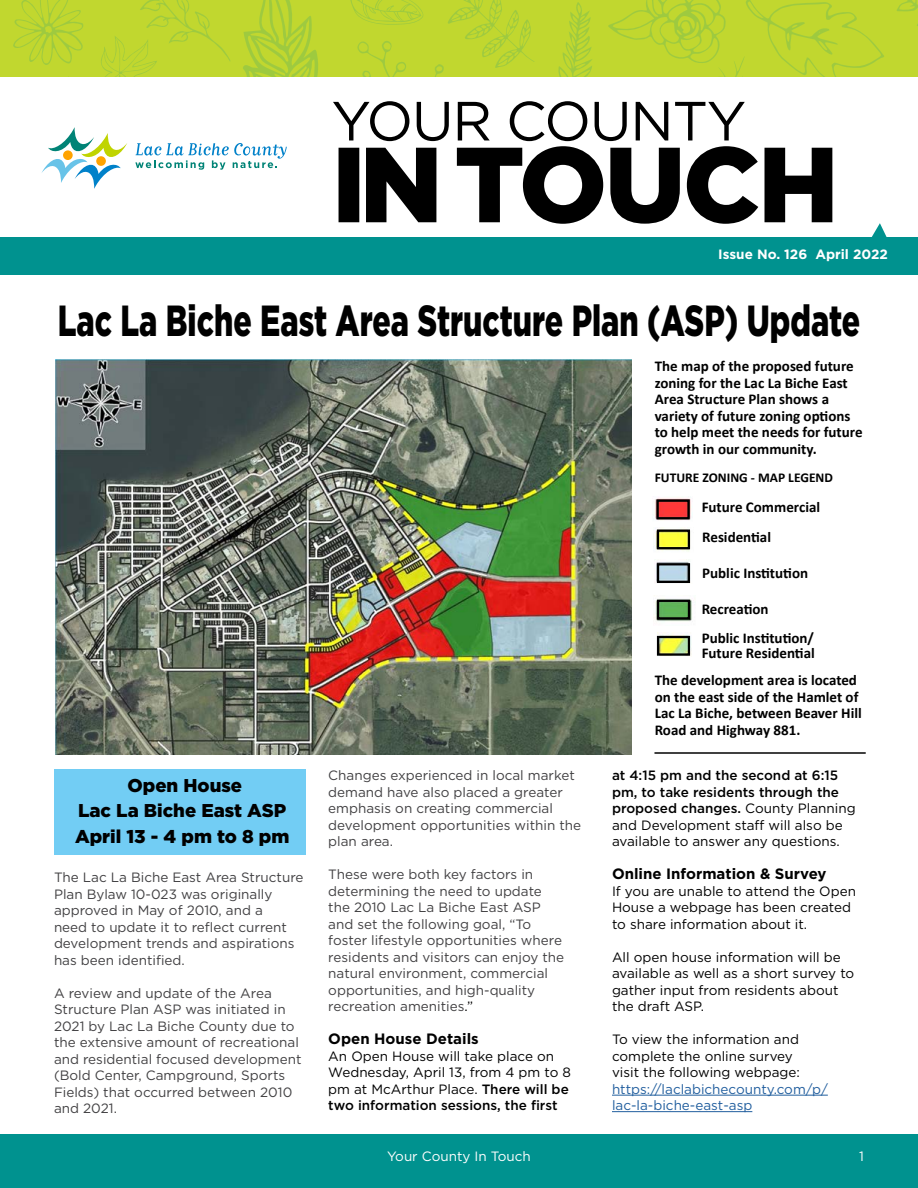
<style>
.page{position:relative;width:918px;height:1188px;background:#fff}
.page>*{position:absolute;margin:0;border:0;box-sizing:border-box;transform-origin:0 0}
.t1{font:900 43.5px "Gotham";color:#000;scale:.7 1}
.t2{font:900 18.6px/25.7px "Gotham";color:#000;text-align:center}
.t3{font:700 15px/16.5px "Calibri";color:#000}
.t4{font:700 15px "Gotham";color:#000}
.t5{font:13.5px/16.5px "Gotham";color:#414042}
.t6{font:13.5px/16.5px "Gotham";color:#000}
.t7{font:13.5px/16.5px "Gotham";color:#215e9e}
.t8{font:700 13.5px "Calibri";color:#000}
.t9{font:700 13.5px "Gotham";color:#fff}
.t10{font:13.5px "Gotham";color:#fff}
.s1{color:#000}
.s2{font-weight:500}
</style>
<div class="page">
<div style="left:0;top:1135px;width:918px;height:53px;background:#00928f"></div>
<div style="left:54px;top:770px;width:252px;height:85px;background:#72cdf4"></div>
<div style="left:0;top:237px;width:918px;height:37px;background:#00928f"></div>
<svg style="left:871px;top:223px;width:16px;height:14px"></svg>
<svg style="left:333px;top:101px;width:499px;height:123px"></svg>
<div style="left:0;top:0;width:918px;height:77px;background:#c1d72f"></div>
<svg style="left:243px;top:0;width:349px;height:77px"></svg>
<svg style="left:13px;top:0;width:217px;height:77px"></svg>
<svg style="left:608px;top:0;width:310px;height:77px"></svg>
<svg style="left:135px;top:143px;width:152px;height:27px"></svg>
<svg style="left:41px;top:127px;width:86px;height:62px"></svg>
<img style="left:56px;top:360px;width:575px;height:394px">
<img style="left:653px;top:497px;width:40px;height:24px">
<img style="left:653px;top:527px;width:38px;height:25px">
<img style="left:656px;top:561px;width:35px;height:23px">
<img style="left:653px;top:598px;width:39px;height:24px">
<img style="left:657px;top:632px;width:35px;height:24px">
<hr style="left:612px;top:1095px;width:216px;height:1px;background:#215e9e">
<hr style="left:612px;top:1111px;width:140px;height:1px;background:#215e9e">
<p class="t9" style="left:718px;top:245px;width:171px">Issue No. 126 April 2022</p>
<h1 class="t1" style="left:58px;top:295px;width:1148px">Lac La Biche East Area Structure Plan (ASP) Update</h1>
<p class="t3" style="left:655px;top:358px;width:209px">The map of the proposed future zoning for the Lac La Biche East<br>Area Structure Plan shows a variety of future zoning options to help meet the needs for future growth in our community.</p>
<p class="t8" style="left:655px;top:468px;width:180px">FUTURE ZONING - MAP LEGEND</p>
<p class="t3" style="left:702px;top:492px;width:120px;line-height:29.8px">Future Commercial<br>Residential</p>
<p class="t3" style="left:702px;top:565px;width:107px">Public Institution</p>
<p class="t3" style="left:702px;top:595px;width:114px;line-height:28.2px">Recreation<br>Public Institution/</p>
<p class="t3" style="left:702px;top:644px;width:115px">Future Residential</p>
<h2 class="t2" style="left:75px;top:772px;width:216px">Open House<br>Lac La Biche East ASP<br>April 13 - 4 pm to 8 pm</h2>
<p class="t5" style="left:328px;top:767px;width:254px">Changes experienced in local market demand have also placed a greater emphasis on creating commercial development opportunities within the plan area.</p>
<p class="t5" style="left:328px;top:866px;width:237px">These were both key factors in determining the need to update the 2010 Lac La Biche East ASP and set the following goal, “To foster lifestyle opportunities where residents and visitors can enjoy the natural environment, commercial opportunities, and high-quality recreation amenities<span class="s1">.”</span></p>
<p class="t4" style="left:328px;top:1029px;width:152px">Open House Details</p>
<p class="t6" style="left:328px;top:1047px;width:244px">An Open House will take place on Wednesday, April 13, from 4 pm to 8 pm at McArthur Place. <span class="s2">There will be two information sessions, the first</span></p>
<p class="t5" style="left:54px;top:869px;width:251px">The Lac La Biche East Area Structure<br>Plan Bylaw 10-023 was originally approved in May of 2010, and a<br>need to update it to reflect current development trends and aspirations has been identified.</p>
<p class="t5" style="left:54px;top:985px;width:249px">A review and update of the Area<br>Structure Plan ASP was initiated in<br>2021 by Lac La Biche County due to the extensive amount of recreational and residential focused development (Bold Center, Campground, Sports<br>Fields) that occurred between 2010 and 2021.</p>
<p class="t3" style="left:655px;top:672px;width:208px">The development area is located on the east side of the Hamlet of<br>Lac La Biche, between Beaver Hill<br>Road and Highway 881.</p>
<p class="t6" style="left:612px;top:767px;width:245px"><span class="s2">at 4:15 pm and the second at 6:15 pm, to take residents through the proposed changes.</span> County Planning and Development staff will also be available to answer any questions.</p>
<p class="t4" style="left:612px;top:864px;width:216px">Online Information &amp; Survey</p>
<p class="t6" style="left:612px;top:882px;width:245px">If you are unable to attend the Open<br>House a webpage has been created to share information about it.</p>
<p class="t6" style="left:612px;top:948px;width:244px">All open house information will be available as well as a short survey to gather input from residents about the draft ASP.</p>
<p class="t6" style="left:612px;top:1031px;width:190px">To view the information and complete the online survey visit the following webpage:</p>
<p class="t7" style="left:612px;top:1080px;width:217px">https://laclabichecounty.com/p/ lac-la-biche-east-asp</p>
<p class="t10" style="left:387px;top:1147px;width:145px">Your County In Touch</p>
<p class="t10" style="left:859px;top:1147px;width:6px">1</p>
</div>
